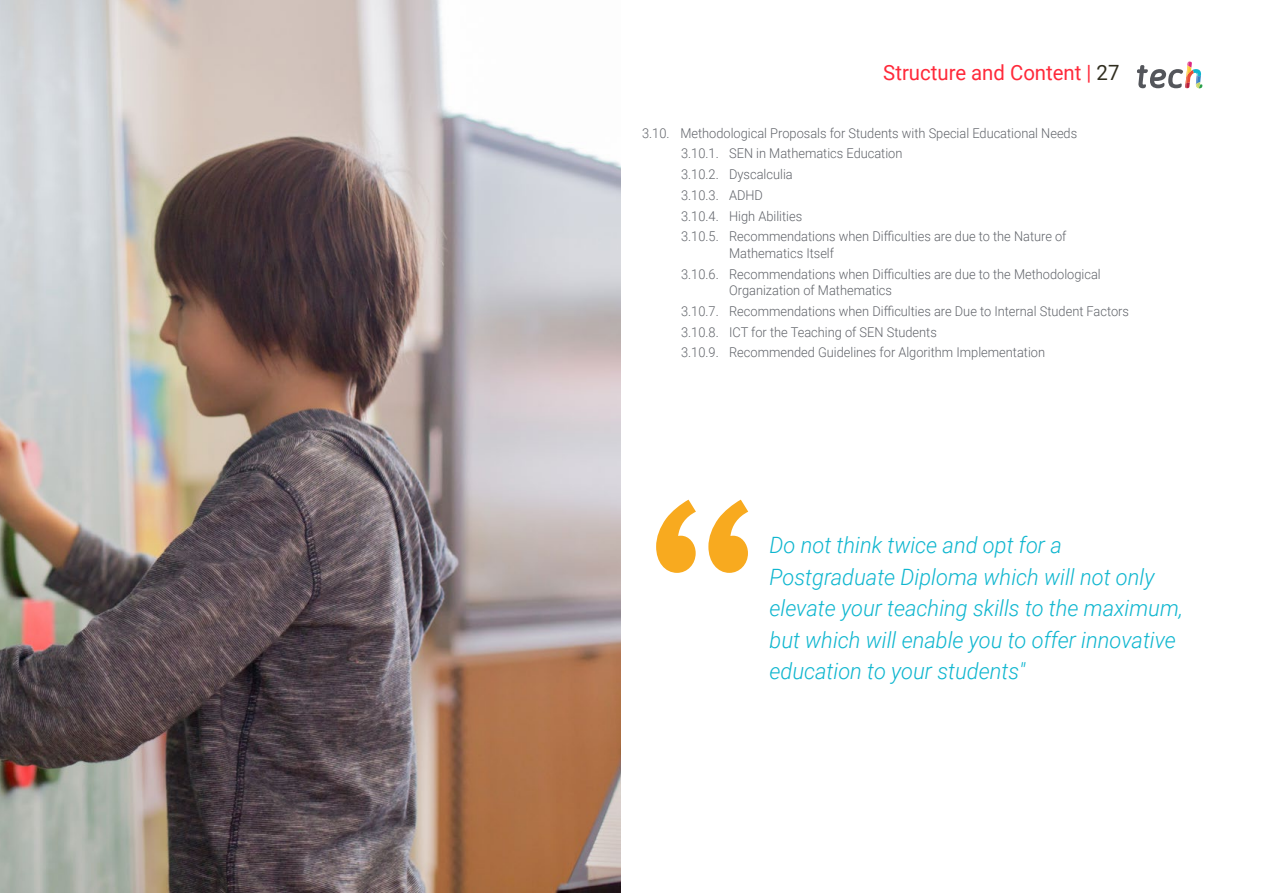
<style>
.page{position:relative;width:1263px;height:893px;background:#fff}
.page>*{position:absolute;margin:0;border:0;box-sizing:border-box;transform-origin:0 0}
.t1{font:italic 300 22.5px/31.5px "Roboto";color:#0fb6cf}
.t2{font:21px "Roboto";color:#ff293a}
.t3{font:300 13.5px/20.7px "Roboto";color:#61646a;scale:.95 1}
.s1{color:#312e20}
</style>
<div class="page">
<img style="left:0;top:0;width:621px;height:893px">
<svg style="left:656px;top:500px;width:92px;height:73px"></svg>
<svg style="left:1137px;top:62px;width:65px;height:27px"></svg>
<h2 class="t2" style="left:883px;top:57px;width:238px">Structure and Content | <span class="s1">27</span></h2>
<p class="t3" style="left:681px;top:122px;width:418px;text-indent:-39px">3.10. Methodological Proposals for Students with Special Educational Needs 3.10.1. SEN in Mathematics Education<br>3.10.2. Dyscalculia<br>3.10.3. ADHD<br>3.10.4. High Abilities<br>3.10.5. Recommendations when Difficulties are due to the Nature of</p>
<p class="t3" style="left:681px;top:242px;width:443px;text-indent:48px">Mathematics Itself<br>3.10.6. Recommendations when Difficulties are due to the Methodological</p>
<p class="t3" style="left:681px;top:280px;width:473px;text-indent:48px">Organization of Mathematics<br>3.10.7. Recommendations when Difficulties are Due to Internal Student Factors 3.10.8. ICT for the Teaching of SEN Students<br>3.10.9. Recommended Guidelines for Algorithm Implementation</p>
<h1 class="t1" style="left:769px;top:529px;width:415px">Do not think twice and opt for a Postgraduate Diploma which will not only elevate your teaching skills to the maximum, but which will enable you to offer innovative education to your students"</h1>
</div>
